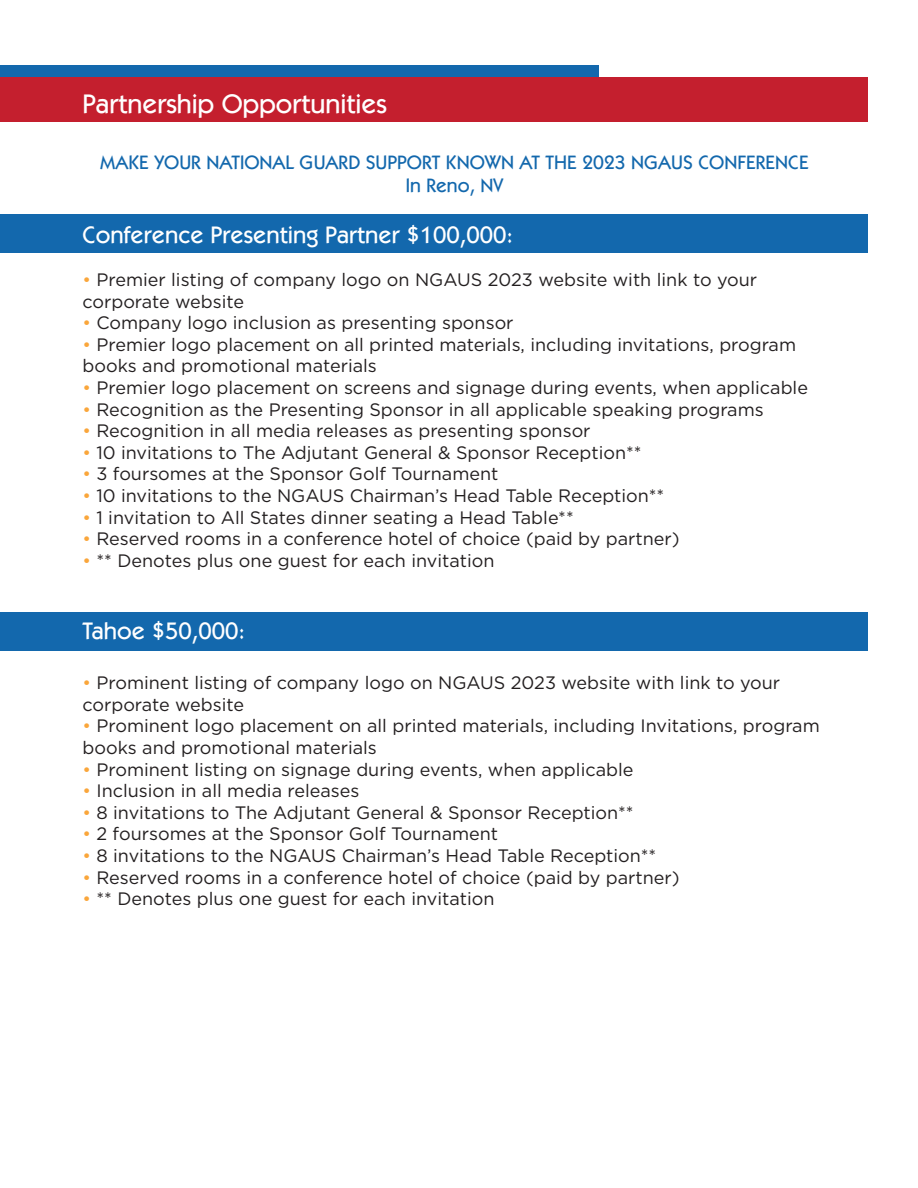
<style>
.page{position:relative;width:918px;height:1188px;background:#fff}
.page>*{position:absolute;margin:0;border:0;box-sizing:border-box;transform-origin:0 0}
.t1{font:500 27px "Itc Kabel";color:#fff}
.t2{font:500 24px "Itc Kabel";color:#fff}
.t3{font:500 19.5px/23.4px "Itc Kabel";color:#1368ad;text-align:center}
.t4{font:18px/21.6px "Gotham";color:#231f20}
.s1{color:#faa63b}
</style>
<div class="page">
<div style="left:0;top:65px;width:599px;height:45px;background:#1368ad"></div>
<div style="left:0;top:77px;width:867px;height:45px;background:#c41f2e"></div>
<div style="left:0;top:214px;width:867px;height:38px;background:#1368ad"></div>
<div style="left:0;top:612px;width:867px;height:38px;background:#1368ad"></div>
<h1 class="t1" style="left:82px;top:88px;width:306px">Partnership Opportunities</h1>
<p class="t3" style="left:100px;top:150px;width:710px">MAKE YOUR NATIONAL GUARD SUPPORT KNOWN AT THE 2023 NGAUS CONFERENCE<br>In Reno, NV</p>
<h2 class="t2" style="left:82px;top:220px;width:432px">Conference Presenting Partner $100,000:</h2>
<p class="t4" style="left:82px;top:268px;width:676px"><span class="s1">•</span> Premier listing of company logo on NGAUS 2023 website with link to your corporate website</p>
<p class="t4" style="left:82px;top:312px;width:433px"><span class="s1">•</span> Company logo inclusion as presenting sponsor</p>
<p class="t4" style="left:82px;top:333px;width:715px"><span class="s1">•</span> Premier logo placement on all printed materials, including invitations, program books and promotional materials</p>
<p class="t4" style="left:82px;top:376px;width:727px"><span class="s1">•</span> Premier logo placement on screens and signage during events, when applicable</p>
<p class="t4" style="left:82px;top:398px;width:683px"><span class="s1">•</span> Recognition as the Presenting Sponsor in all applicable speaking programs</p>
<p class="t4" style="left:82px;top:420px;width:510px"><span class="s1">•</span> Recognition in all media releases as presenting sponsor</p>
<p class="t4" style="left:82px;top:441px;width:561px"><span class="s1">•</span> 10 invitations to The Adjutant General &amp; Sponsor Reception**</p>
<p class="t4" style="left:82px;top:463px;width:417px"><span class="s1">•</span> 3 foursomes at the Sponsor Golf Tournament</p>
<p class="t4" style="left:82px;top:484px;width:583px"><span class="s1">•</span> 10 invitations to the NGAUS Chairman’s Head Table Reception**</p>
<p class="t4" style="left:82px;top:506px;width:493px"><span class="s1">•</span> 1 invitation to All States dinner seating a Head Table**</p>
<p class="t4" style="left:82px;top:528px;width:599px"><span class="s1">•</span> Reserved rooms in a conference hotel of choice (paid by partner)</p>
<p class="t4" style="left:82px;top:549px;width:414px"><span class="s1">•</span> ** Denotes plus one guest for each invitation</p>
<h2 class="t2" style="left:82px;top:616px;width:164px">Tahoe $50,000:</h2>
<p class="t4" style="left:82px;top:672px;width:699px"><span class="s1">•</span> Prominent listing of company logo on NGAUS 2023 website with link to your corporate website</p>
<p class="t4" style="left:82px;top:715px;width:739px"><span class="s1">•</span> Prominent logo placement on all printed materials, including Invitations, program books and promotional materials</p>
<p class="t4" style="left:82px;top:758px;width:552px"><span class="s1">•</span> Prominent listing on signage during events, when applicable</p>
<p class="t4" style="left:82px;top:780px;width:278px"><span class="s1">•</span> Inclusion in all media releases</p>
<p class="t4" style="left:82px;top:801px;width:553px"><span class="s1">•</span> 8 invitations to The Adjutant General &amp; Sponsor Reception**</p>
<p class="t4" style="left:82px;top:823px;width:417px"><span class="s1">•</span> 2 foursomes at the Sponsor Golf Tournament</p>
<p class="t4" style="left:82px;top:844px;width:575px"><span class="s1">•</span> 8 invitations to the NGAUS Chairman’s Head Table Reception**</p>
<p class="t4" style="left:82px;top:866px;width:599px"><span class="s1">•</span> Reserved rooms in a conference hotel of choice (paid by partner)</p>
<p class="t4" style="left:82px;top:888px;width:414px"><span class="s1">•</span> ** Denotes plus one guest for each invitation</p>
</div>
